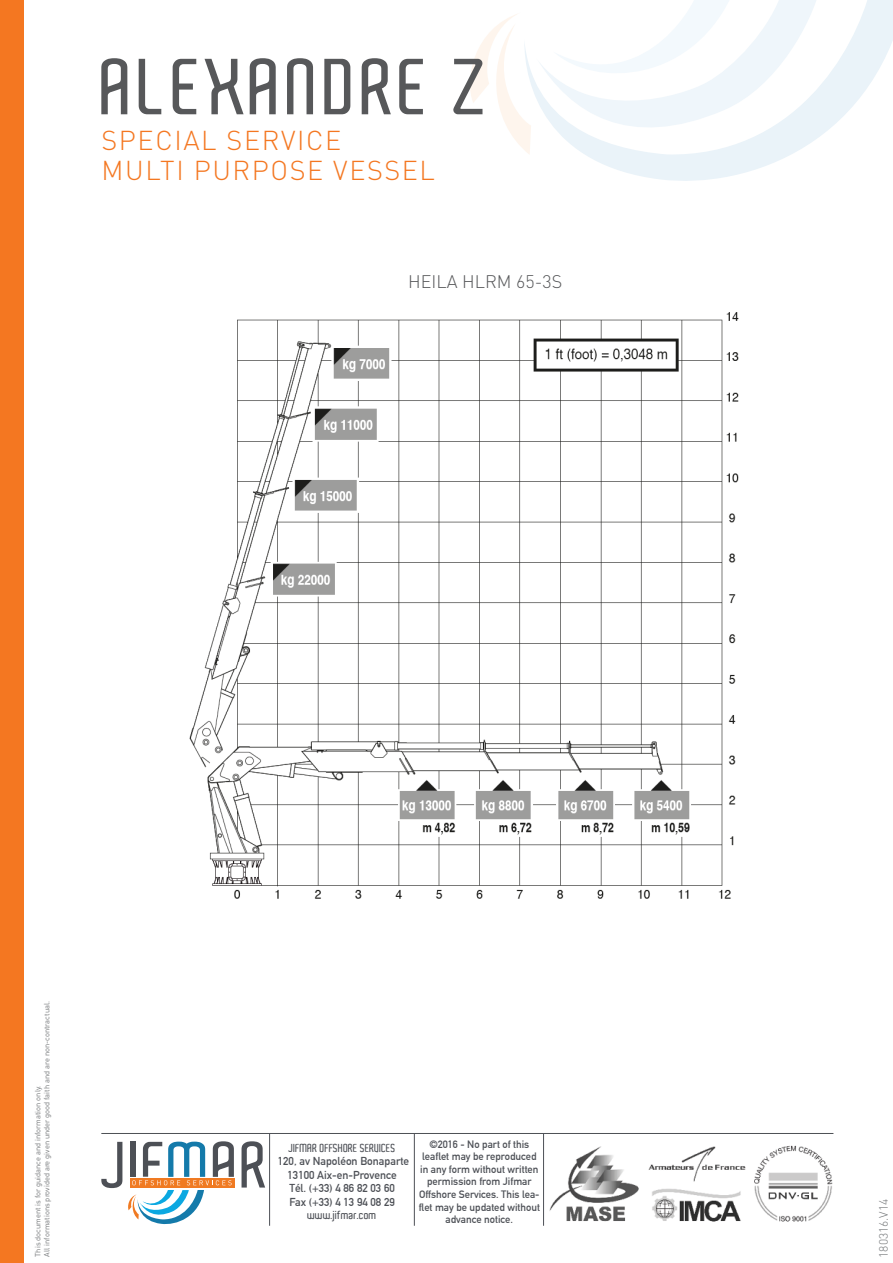
<style>
.page{position:relative;width:893px;height:1263px;background:#fff}
.page>*{position:absolute;margin:0;border:0;box-sizing:border-box;transform-origin:0 0}
.t1{font:600 76.5px "Aldo";letter-spacing:.05em;color:#57585a}
.t2{font:300 27px/30px "DIN Pro";letter-spacing:.06em;color:#f47721}
.t3{font:300 18px "DIN Pro";color:#57585a}
.t4{font:300 12px "DIN Pro";color:#737678}
.t5{font:700 11.25px "DIN Alternate";color:#4d5056}
.t6{font:600 11.25px "Aldo";color:#4d5056}
.t7{font:700 10.5px/12.6px "DIN Alternate";color:#4d5056;text-align:center}
.t8{font:7.5px "DIN Pro";color:#737678}
</style>
<div class="page">
<svg style="left:470px;top:14px;width:54px;height:135px"></svg>
<svg style="left:524px;top:0;width:369px;height:181px"></svg>
<svg style="left:537px;top:0;width:283px;height:151px"></svg>
<div style="left:0;top:0;width:23px;height:1263px;background:#f47721"></div>
<img style="left:189px;top:312px;width:550px;height:587px">
<img style="left:549px;top:1145px;width:284px;height:77px">
<hr style="left:543px;top:1133px;width:1px;height:93px;background:#4d5056">
<hr style="left:414px;top:1133px;width:1px;height:93px;background:#4d5056">
<hr style="left:269px;top:1133px;width:1px;height:93px;background:#4d5056">
<hr style="left:101px;top:1133px;width:732px;height:1px;background:#4d5056">
<svg style="left:242px;top:1141px;width:23px;height:46px"></svg>
<svg style="left:101px;top:1141px;width:133px;height:84px"></svg>
<p class="t1" style="left:101px;top:44px;width:390px">ALEXANDRE Z</p>
<p class="t2" style="left:101px;top:124px;width:335px">SPECIAL SERVICE<br>MULTI PURPOSE VESSEL</p>
<p class="t3" style="left:408px;top:269px;width:156px">HEILA HLRM 65-3S</p>
<p class="t8" style="left:42px;top:1256px;width:257px;rotate:-90deg">All informations provided are given under good faith and are non-contractual.</p>
<p class="t8" style="left:33px;top:1256px;width:173px;rotate:-90deg">This document is for guidance and information only.</p>
<p class="t6" style="left:289px;top:1141px;width:109px">JIFMAR OFFSHORE SERVICES</p>
<p class="t5" style="left:278px;top:1153px;width:133px">120, av Napoléon Bonaparte</p>
<p class="t5" style="left:288px;top:1166px;width:111px">13100 Aix-en-Provence</p>
<p class="t5" style="left:289px;top:1180px;width:107px">Tél. (+33) 4 86 82 03 60</p>
<p class="t5" style="left:289px;top:1193px;width:107px">Fax (+33) 4 13 94 08 29</p>
<p class="t6" style="left:307px;top:1209px;width:71px">www.jifmar.com</p>
<p class="t7" style="left:419px;top:1137px;width:123px">©2016 - No part of this leaflet may be reproduced in any form without written permission from Jifmar<br>Offshore Services. This lea&shy;flet may be updated without advance notice.</p>
<p class="t4" style="left:875px;top:1258px;width:60px;rotate:-90deg">180316.V14</p>
</div>
